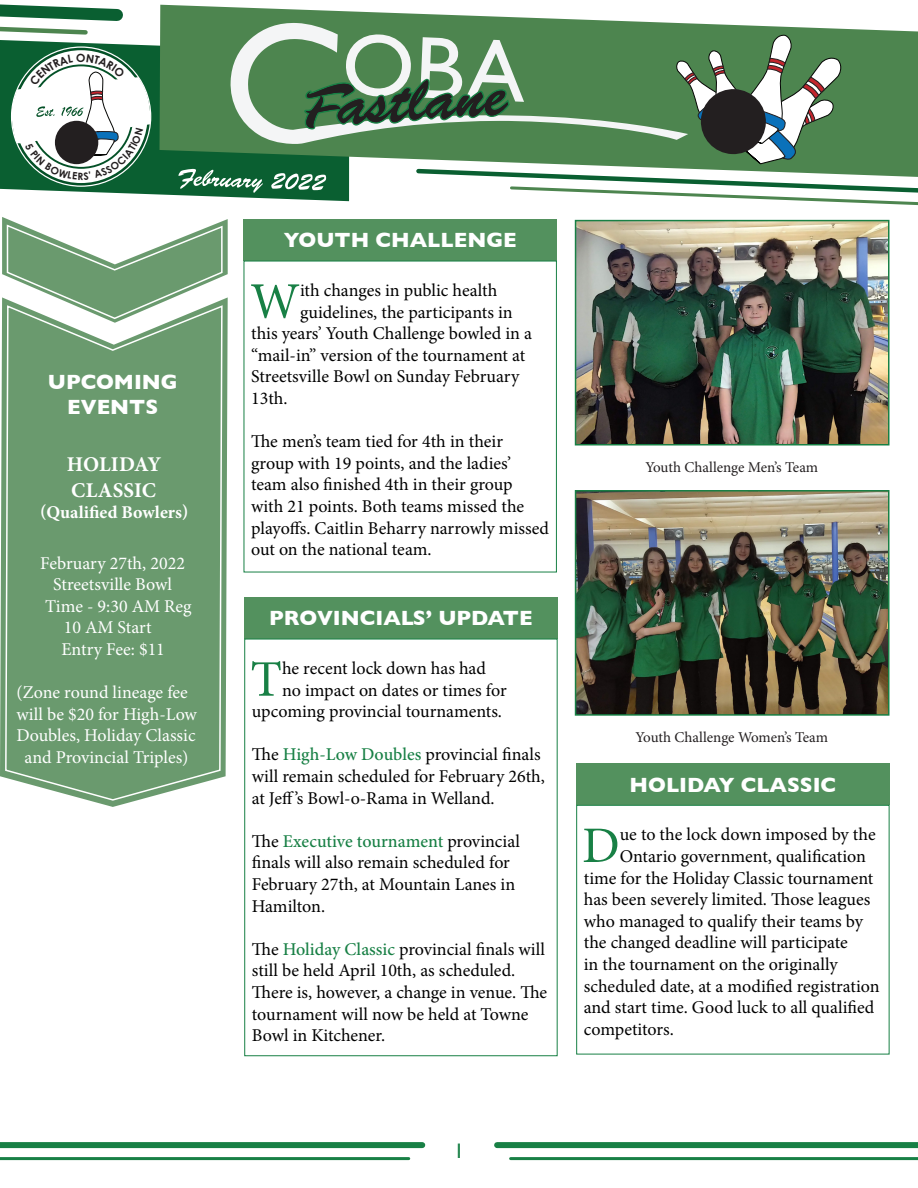
<style>
.page{position:relative;width:918px;height:1188px;background:#fff}
.page>*{position:absolute;margin:0;border:0;box-sizing:border-box;transform-origin:0 0}
.body{font:51.3px "Minion Pro";color:#188045}
.t1{font:700 21px/25.2px "Gill Sans";color:#fff;text-align:center}
.t2{font:700 21px/25.2px "Minion Pro";color:#fff}
.t3{font:21px "Gill Sans";color:#188045}
.body-2{font:18px/21.6px "Minion Pro";color:#000}
.t4{font:18px/21.6px "Minion Pro";color:#fff;text-align:center}
.t5{font:700 18px "Minion Pro";letter-spacing:.005em;color:#fff}
.t6{font:15px "Minion Pro";letter-spacing:-.005em;color:#231f20}
.s1{font-weight:500;color:#188045}
</style>
<div class="page">
<svg style="left:0;top:323px;width:228px;height:484px"></svg>
<div style="left:4px;top:323px;width:219px;height:478px;background:#6a9a6e"></div>
<svg style="left:2px;top:217px;width:226px;height:106px"></svg>
<svg style="left:0;top:40px;width:271px;height:159px;fill:#0a5f31"></svg>
<svg style="left:160px;top:5px;width:758px;height:172px;fill:#4d854f"></svg>
<svg style="left:230px;top:22px;width:458px;height:122px;fill:#4d854f"></svg>
<svg style="left:0;top:4px;width:123px;height:31px"></svg>
<svg style="left:178px;top:169px;width:85px;height:24px"></svg>
<svg style="left:271px;top:34px;width:647px;height:172px"></svg>
<div style="left:244px;top:220px;width:313px;height:41px;background:#53915e"></div>
<div style="left:576px;top:764px;width:314px;height:41px;background:#53915e"></div>
<div style="left:576px;top:805px;width:314px;height:249px;border:1px solid #188045"></div>
<hr style="left:0;top:1157px;width:409px;height:3px;background:#188045">
<div style="left:0;top:1142px;width:422px;height:6px;background:#188045"></div>
<hr style="left:511px;top:1157px;width:407px;height:3px;background:#188045">
<div style="left:497px;top:1142px;width:421px;height:6px;background:#188045"></div>
<div style="left:244px;top:598px;width:314px;height:41px;background:#53915e"></div>
<div style="left:244px;top:639px;width:314px;height:417px;border:1px solid #188045"></div>
<img style="left:578px;top:223px;width:309px;height:220px">
<div style="left:575px;top:220px;width:315px;height:226px;border:2px solid #188045"></div>
<img style="left:578px;top:493px;width:309px;height:220px">
<div style="left:575px;top:490px;width:315px;height:226px;border:2px solid #188045"></div>
<svg style="left:11px;top:46px;width:140px;height:141px"></svg>
<p class="t1" style="left:48px;top:369px;width:131px">UPCOMING<br>EVENTS</p>
<p class="t2" style="left:67px;top:452px;width:96px">HOLIDAY<br>CLASSIC</p>
<p class="t5" style="left:40px;top:500px;width:150px">(Qualified Bowlers)</p>
<p class="t4" style="left:40px;top:552px;width:146px">February 27th, 2022</p>
<p class="t4" style="left:53px;top:574px;width:120px">Streetsville Bowl</p>
<p class="t4" style="left:45px;top:595px;width:148px">Time - 9:30 AM Reg</p>
<p class="t4" style="left:64px;top:617px;width:89px">10 AM Start</p>
<p class="t4" style="left:61px;top:638px;width:105px">Entry Fee: $11</p>
<p class="t4" style="left:16px;top:682px;width:182px">(Zone round lineage fee will be $20 for High-Low<br>Doubles, Holiday Classic and Provincial Triples)</p>
<p class="t1" style="left:284px;top:227px;width:235px">YOUTH CHALLENGE</p>
<p class="body" style="left:250px;top:267px;width:51px">W</p>
<p class="body-2" style="left:300px;top:280px;width:199px">ith changes in public health</p>
<p class="body-2" style="left:300px;top:301px;width:214px">guidelines, the participants in</p>
<p class="body-2" style="left:251px;top:323px;width:283px">this years’ Youth Challenge bowled in a</p>
<p class="body-2" style="left:251px;top:344px;width:276px">“mail-in” version of the tournament at</p>
<p class="body-2" style="left:251px;top:366px;width:270px">Streetsville Bowl on Sunday February</p>
<p class="body-2" style="left:251px;top:388px;width:38px">13th.</p>
<p class="body-2" style="left:251px;top:431px;width:299px">The men’s team tied for 4th in their group with 19 points, and the ladies’ team also finished 4th in their group with 21 points. Both teams missed the playoffs. Caitlin Beharry narrowly missed out on the national team.</p>
<p class="t1" style="left:269px;top:605px;width:265px">PROVINCIALS’ UPDATE</p>
<p class="body" style="left:250px;top:645px;width:33px">T</p>
<p class="body-2" style="left:282px;top:658px;width:205px">he recent lock down has had</p>
<p class="body-2" style="left:282px;top:679px;width:226px">no impact on dates or times for</p>
<p class="body-2" style="left:252px;top:701px;width:252px">upcoming provincial tournaments.</p>
<p class="body-2" style="left:252px;top:744px;width:295px">The <span class="s1">High-Low Doubles</span> provincial finals will remain scheduled for February 26th, at Jeff’s Bowl-o-Rama in Welland.</p>
<p class="body-2" style="left:252px;top:830px;width:270px">The <span class="s1">Executive tournament</span> provincial finals will also remain scheduled for<br>February 27th, at Mountain Lanes in<br>Hamilton.</p>
<p class="body-2" style="left:252px;top:938px;width:297px">The <span class="s1">Holiday Classic</span> provincial finals will still be held April 10th, as scheduled.<br>There is, however, a change in venue. The tournament will now be held at Towne Bowl in Kitchener.</p>
<p class="t6" style="left:645px;top:457px;width:174px">Youth Challenge Men’s Team</p>
<p class="t6" style="left:636px;top:728px;width:194px">Youth Challenge Women’s Team</p>
<p class="t1" style="left:630px;top:771px;width:208px">HOLIDAY CLASSIC</p>
<p class="body" style="left:582px;top:811px;width:39px">D</p>
<p class="body-2" style="left:620px;top:824px;width:258px">ue to the lock down imposed by the</p>
<p class="body-2" style="left:620px;top:846px;width:248px">Ontario government, qualification</p>
<p class="body-2" style="left:584px;top:867px;width:291px">time for the Holiday Classic tournament</p>
<p class="body-2" style="left:584px;top:889px;width:288px">has been severely limited. Those leagues</p>
<p class="body-2" style="left:584px;top:910px;width:281px">who managed to qualify their teams by</p>
<p class="body-2" style="left:584px;top:932px;width:266px">the changed deadline will participate</p>
<p class="body-2" style="left:584px;top:954px;width:256px">in the tournament on the originally</p>
<p class="body-2" style="left:584px;top:975px;width:297px">scheduled date, at a modified registration</p>
<p class="body-2" style="left:584px;top:997px;width:292px">and start time. Good luck to all qualified</p>
<p class="body-2" style="left:584px;top:1018px;width:92px">competitors.</p>
<p class="t3" style="left:454px;top:1138px;width:12px">1</p>
</div>
